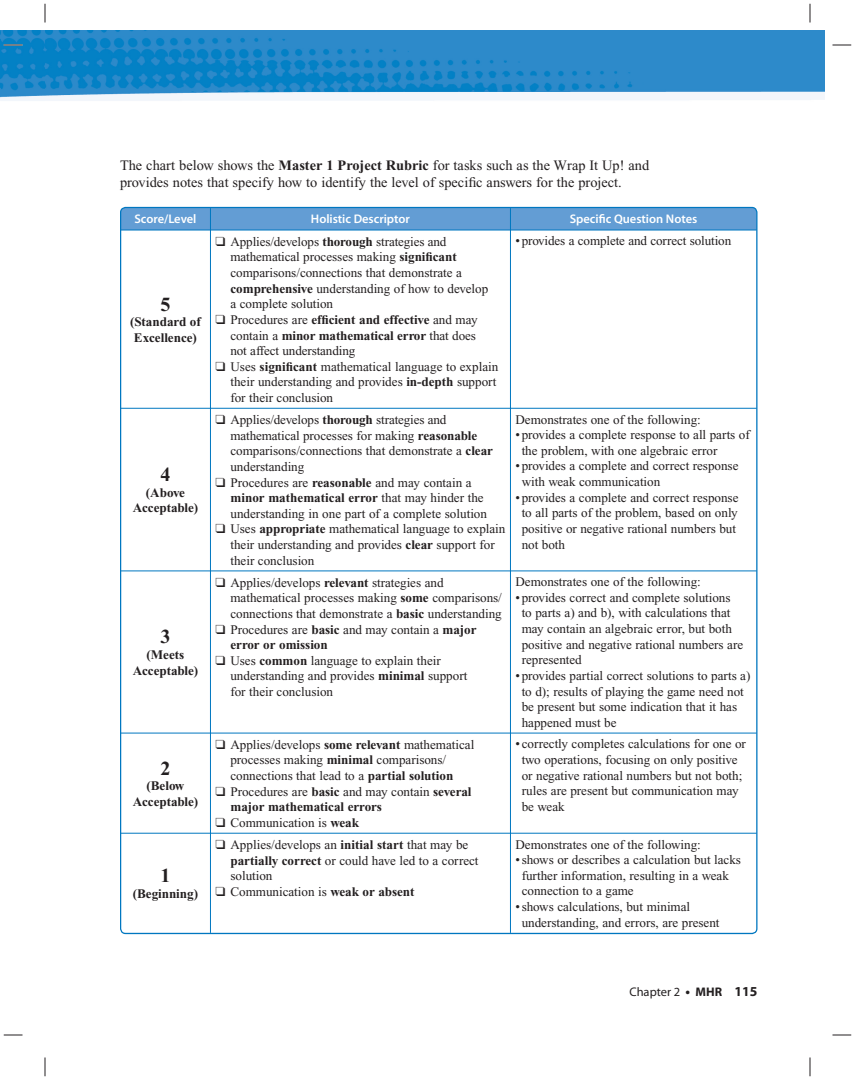
<style>
.page{position:relative;width:855px;height:1080px;background:#fff}
.page>*{position:absolute;margin:0;border:0;box-sizing:border-box;transform-origin:0 0}
.t1{font:700 20px "Times New Roman";color:#231f20}
.t2{font:14.38px/16.9px "Times New Roman";color:#231f20}
.t3{font:13.12px/15.6px "Times New Roman";letter-spacing:-.005em;color:#231f20}
.t4{font:700 13.12px/15.6px "Times New Roman";letter-spacing:-.005em;color:#231f20;text-align:center}
.t5{font:600 12.5px "Myriad Pro";letter-spacing:-.005em;color:#fff}
.t6{font:12.5px "Myriad Pro";color:#231f20}
.s1{font-weight:700}
.s2{font-weight:400}
.s3{font-weight:700;font-size:13.75px}
</style>
<div class="page">
<img style="left:0;top:30px;width:825px;height:71px">
<div style="left:121px;top:208px;width:636px;height:726px;background:#639dd4;border-radius:5px"></div>
<div style="left:120px;top:231px;width:636px;height:701px;background:#fff"></div>
<hr style="left:120px;top:230px;width:637px;height:1px;background:#0077c0">
<hr style="left:120px;top:408px;width:637px;height:1px;background:#0077c0">
<hr style="left:120px;top:571px;width:637px;height:1px;background:#0077c0">
<hr style="left:120px;top:733px;width:637px;height:1px;background:#0077c0">
<hr style="left:120px;top:833px;width:637px;height:1px;background:#0077c0">
<svg style="left:510px;top:209px;width:1px;height:21px"></svg>
<hr style="left:510px;top:230px;width:1px;height:178px;background:#0077c0">
<svg style="left:210px;top:209px;width:1px;height:21px"></svg>
<hr style="left:210px;top:230px;width:1px;height:178px;background:#0077c0">
<hr style="left:210px;top:409px;width:1px;height:162px;background:#0077c0">
<hr style="left:510px;top:409px;width:1px;height:162px;background:#0077c0">
<hr style="left:210px;top:571px;width:1px;height:162px;background:#0077c0">
<hr style="left:210px;top:733px;width:1px;height:100px;background:#0077c0">
<hr style="left:210px;top:834px;width:1px;height:99px;background:#0077c0">
<hr style="left:510px;top:571px;width:1px;height:162px;background:#0077c0">
<hr style="left:510px;top:733px;width:1px;height:100px;background:#0077c0">
<hr style="left:510px;top:834px;width:1px;height:99px;background:#0077c0">
<svg style="left:4px;top:44px;width:18px;height:2px"></svg>
<svg style="left:832px;top:44px;width:19px;height:2px"></svg>
<svg style="left:4px;top:1034px;width:18px;height:2px"></svg>
<svg style="left:832px;top:1034px;width:19px;height:2px"></svg>
<svg style="left:44px;top:4px;width:2px;height:18px"></svg>
<svg style="left:44px;top:1058px;width:2px;height:18px"></svg>
<svg style="left:809px;top:4px;width:2px;height:18px"></svg>
<svg style="left:809px;top:1058px;width:2px;height:18px"></svg>
<p class="t2" style="left:120px;top:158px;width:531px">The chart below shows the <span class="s1">Master 1 Project Rubric</span> for tasks such as the Wrap It Up! and provides notes that specify how to identify the level of specific answers for the project.</p>
<p class="t5" style="left:134px;top:214px;width:64px">Score/Level</p>
<p class="t5" style="left:311px;top:214px;width:100px">Holistic Descriptor</p>
<p class="t5" style="left:570px;top:214px;width:129px">Specific Question Notes</p>
<h1 class="t1" style="left:160px;top:297px;width:11px">5</h1>
<p class="t4" style="left:130px;top:315px;width:72px;text-align:left">(Standard of<br>Excellence)</p>
<h1 class="t1" style="left:160px;top:468px;width:11px">4</h1>
<p class="t4" style="left:133px;top:486px;width:67px">(Above<br>Acceptable)</p>
<h1 class="t1" style="left:160px;top:630px;width:11px">3</h1>
<p class="t4" style="left:133px;top:648px;width:67px">(Meets<br>Acceptable)</p>
<h1 class="t1" style="left:160px;top:761px;width:11px">2</h1>
<p class="t4" style="left:133px;top:779px;width:67px">(Below<br>Acceptable)</p>
<h1 class="t1" style="left:160px;top:869px;width:11px">1</h1>
<p class="t4" style="left:133px;top:887px;width:67px">(Beginning)</p>
<p class="t3" style="left:230px;top:235px;width:259px;text-indent:-15px">❑ Applies/develops <span class="s1">thorough</span> strategies and mathematical processes making <span class="s1">significant </span>comparisons/connections that demonstrate a <span class="s1">comprehensive</span> understanding of how to develop a complete solution</p>
<p class="t3" style="left:230px;top:313px;width:249px;text-indent:-15px">❑ Procedures are <span class="s1">efficient and effective</span> and may contain a <span class="s1">minor mathematical error</span> that does not affect understanding</p>
<p class="t3" style="left:230px;top:360px;width:269px;text-indent:-15px">❑ Uses <span class="s1">significant</span> mathematical language to explain their understanding and provides <span class="s1">in-depth</span> support for their conclusion</p>
<p class="t3" style="left:230px;top:413px;width:264px;text-indent:-15px">❑ Applies/develops <span class="s1">thorough</span> strategies and mathematical processes for making <span class="s1">reasonable </span>comparisons/connections that demonstrate a <span class="s1">clear </span>understanding</p>
<p class="t3" style="left:230px;top:476px;width:258px;text-indent:-15px">❑ Procedures are <span class="s1">reasonable</span> and may contain a <span class="s1">minor mathematical error</span> that may hinder the understanding in one part of a complete solution</p>
<p class="t3" style="left:230px;top:522px;width:277px;text-indent:-15px">❑ Uses <span class="s1">appropriate</span> mathematical language to explain their understanding and provides <span class="s1">clear</span> support for their conclusion</p>
<p class="t3" style="left:230px;top:576px;width:273px;text-indent:-15px">❑ Applies/develops <span class="s1">relevant</span> strategies and mathematical processes making <span class="s1">some</span> comparisons/ connections that demonstrate a <span class="s1">basic</span> understanding</p>
<p class="t3" style="left:230px;top:623px;width:248px;text-indent:-15px">❑ Procedures are <span class="s1">basic</span> and may contain a <span class="s1">major error or omission</span></p>
<p class="t3" style="left:230px;top:654px;width:239px;text-indent:-15px">❑ Uses <span class="s1">common</span> language to explain their understanding and provides <span class="s1">minimal</span> support for their conclusion</p>
<p class="t3" style="left:230px;top:738px;width:245px;text-indent:-15px">❑ Applies/develops <span class="s1">some relevant</span> mathematical processes making <span class="s1">minimal</span> comparisons/ connections that lead to a <span class="s1">partial solution</span></p>
<p class="t4" style="left:230px;top:785px;width:243px;text-align:left;text-indent:-15px">❑ <span class="s2">Procedures are</span> basic <span class="s2">and may contain</span> several major mathematical errors</p>
<p class="t3" style="left:215px;top:816px;width:145px">❑ Communication is <span class="s1">weak</span></p>
<p class="t3" style="left:230px;top:838px;width:250px;text-indent:-15px">❑ Applies/develops an <span class="s1">initial start</span> that may be <span class="s1">partially correct</span> or could have led to a correct solution</p>
<p class="t3" style="left:215px;top:885px;width:201px">❑ Communication is <span class="s1">weak or absent</span></p>
<p class="t3" style="left:515px;top:234px;width:217px">• provides a complete and correct solution</p>
<p class="t3" style="left:515px;top:413px;width:187px">Demonstrates one of the following:</p>
<p class="t3" style="left:522px;top:428px;width:230px;text-indent:-6px">• provides a complete response to all parts of the problem, with one algebraic error</p>
<p class="t3" style="left:522px;top:459px;width:218px;text-indent:-6px">• provides a complete and correct response with weak communication</p>
<p class="t3" style="left:522px;top:491px;width:218px;text-indent:-6px">• provides a complete and correct response to all parts of the problem, based on only positive or negative rational numbers but not both</p>
<p class="t3" style="left:515px;top:575px;width:187px">Demonstrates one of the following:</p>
<p class="t3" style="left:522px;top:591px;width:223px;text-indent:-6px">• provides correct and complete solutions to parts a) and b), with calculations that may contain an algebraic error, but both positive and negative rational numbers are represented</p>
<p class="t3" style="left:522px;top:669px;width:230px;text-indent:-6px">• provides partial correct solutions to parts a) to d); results of playing the game need not be present but some indication that it has happened must be</p>
<p class="t3" style="left:522px;top:737px;width:226px;text-indent:-6px">• correctly completes calculations for one or two operations, focusing on only positive or negative rational numbers but not both; rules are present but communication may be weak</p>
<p class="t3" style="left:515px;top:838px;width:187px">Demonstrates one of the following:</p>
<p class="t3" style="left:522px;top:853px;width:221px;text-indent:-6px">• shows or describes a calculation but lacks further information, resulting in a weak connection to a game</p>
<p class="t3" style="left:522px;top:900px;width:199px;text-indent:-6px">• shows calculations, but minimal understanding, and errors, are present</p>
<p class="t6" style="left:629px;top:987px;width:130px">Chapter 2 <span class="s3">•</span> <span class="s1">MHR</span> <span class="s3">115</span></p>
</div>
